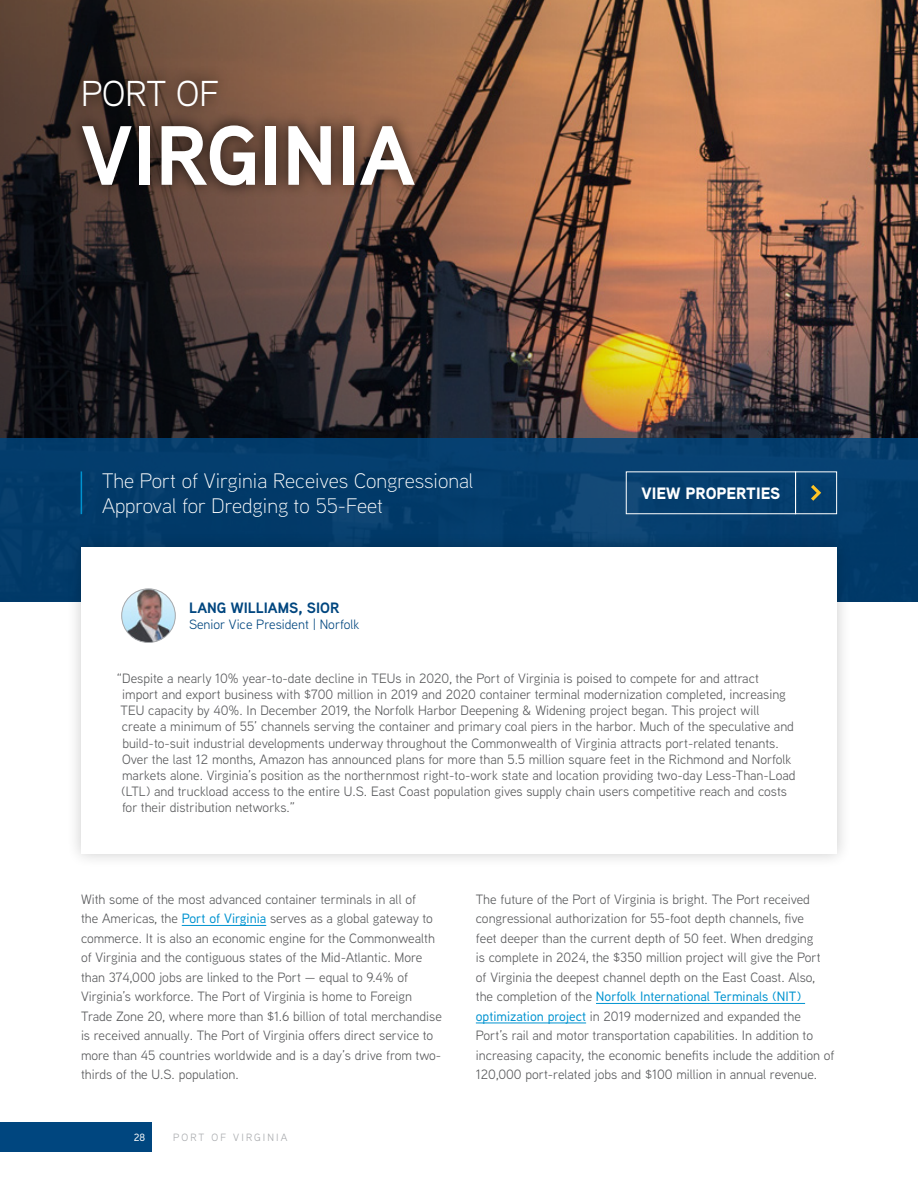
<style>
.page{position:relative;width:918px;height:1188px;background:#fff}
.page>*{position:absolute;margin:0;border:0;box-sizing:border-box;transform-origin:0 0}
.t1{font:700 84px "Aaux Next";color:#fff}
.t2{font:36px "Aaux Next";letter-spacing:-.005em;color:#fff}
.t3{font:300 21px/25.2px "Aaux Next";color:#fff}
.t4{font:900 16.5px "Aaux Next";letter-spacing:-.005em;color:#fff}
.t5{font:700 15px "Aaux Next";color:#00467f}
.t6{font:13.5px/19.5px "Aaux Next";color:#58595b}
.t7{font:13.5px "Aaux Next";color:#00467f}
.t8{font:10.5px "Aaux Next";color:#a7a9ac}
.t9{font:500 10.5px "Aaux Next";color:#fff}
.s1{font-weight:500;color:#0093d0}
</style>
<div class="page">
<img style="left:0;top:0;width:918px;height:438px">
<hr style="left:182px;top:925px;width:84px;height:1px;background:#0093d0">
<hr style="left:596px;top:1003px;width:209px;height:1px;background:#0093d0">
<hr style="left:476px;top:1023px;width:110px;height:1px;background:#0093d0">
<div style="left:0;top:438px;width:918px;height:163px;background:linear-gradient(to right,#023b6a,#094171)"></div>
<hr style="left:81px;top:471px;width:1px;height:43px;background:#0093d0">
<div style="left:66px;top:532px;width:785px;height:337px;background:#000;opacity:.2"></div>
<div style="left:81px;top:547px;width:756px;height:307px;background:#fff"></div>
<img style="left:122px;top:589px;width:53px;height:53px;border-radius:27px">
<div style="left:122px;top:589px;width:54px;height:54px;border:1px solid #a7a9ac;border-radius:50%"></div>
<div style="left:795px;top:471px;width:42px;height:43px;border:1px solid #fff"></div>
<svg style="left:811px;top:485px;width:10px;height:16px"></svg>
<div style="left:69px;top:65px;width:360px;height:134px;background:#000;opacity:.75"></div>
<div style="left:0;top:1123px;width:152px;height:29px;background:#00467f"></div>
<h2 class="t2" style="left:81px;top:69px;width:140px">PORT OF</h2>
<h1 class="t1" style="left:81px;top:96px;width:335px">VIRGINIA</h1>
<h3 class="t3" style="left:102px;top:467px;width:373px">The Port of Virginia Receives Congressional<br>Approval for Dredging to 55-Feet</h3>
<p class="t5" style="left:189px;top:597px;width:152px">LANG WILLIAMS, SIOR</p>
<p class="t7" style="left:189px;top:615px;width:172px">Senior Vice President | Norfolk</p>
<p class="t4" style="left:641px;top:481px;width:140px">VIEW PROPERTIES</p>
<p class="t6" style="left:117px;top:670px;width:680px;line-height:16.2px">“Despite a nearly 10% year-to-date decline in TEUs in 2020, the Port of Virginia is poised to compete for and attract import and export business with $700 million in 2019 and 2020 container terminal modernization completed, increasing TEU capacity by 40%. In December 2019, the Norfolk Harbor Deepening &amp; Widening project began. This project will<br>create a minimum of 55’ channels serving the container and primary coal piers in the harbor. Much of the speculative and build-to-suit industrial developments underway throughout the Commonwealth of Virginia attracts port-related tenants.<br>Over the last 12 months, Amazon has announced plans for more than 5.5 million square feet in the Richmond and Norfolk markets alone. Virginia’s position as the northernmost right-to-work state and location providing two-day Less-Than-Load (LTL) and truckload access to the entire U.S. East Coast population gives supply chain users competitive reach and costs for their distribution networks.”</p>
<p class="t6" style="left:81px;top:889px;width:362px">With some of the most advanced container terminals in all of<br>the Americas, the <span class="s1">Port of Virginia</span> serves as a global gateway to commerce. It is also an economic engine for the Commonwealth of Virginia and the contiguous states of the Mid-Atlantic. More than 374,000 jobs are linked to the Port — equal to 9.4% of Virginia’s workforce. The Port of Virginia is home to Foreign Trade Zone 20, where more than $1.6 billion of total merchandise is received annually. The Port of Virginia offers direct service to more than 45 countries worldwide and is a day’s drive from two&shy;thirds of the U.S. population.</p>
<p class="t6" style="left:476px;top:889px;width:360px">The future of the Port of Virginia is bright. The Port received congressional authorization for 55-foot depth channels, five<br>feet deeper than the current depth of 50 feet. When dredging<br>is complete in 2024, the $350 million project will give the Port of Virginia the deepest channel depth on the East Coast. Also, the completion of the <span class="s1">Norfolk International Terminals (NIT) optimization project</span> in 2019 modernized and expanded the Port’s rail and motor transportation capabilities. In addition to increasing capacity, the economic benefits include the addition of 120,000 port-related jobs and $100 million in annual revenue.</p>
<p class="t9" style="left:134px;top:1130px;width:13px">28</p>
<p class="t8" style="left:173px;top:1130px;width:17px">Port</p>
<p class="t8" style="left:212px;top:1130px;width:8px">of</p>
<p class="t8" style="left:233px;top:1130px;width:16px">Virginia</p>
</div>
